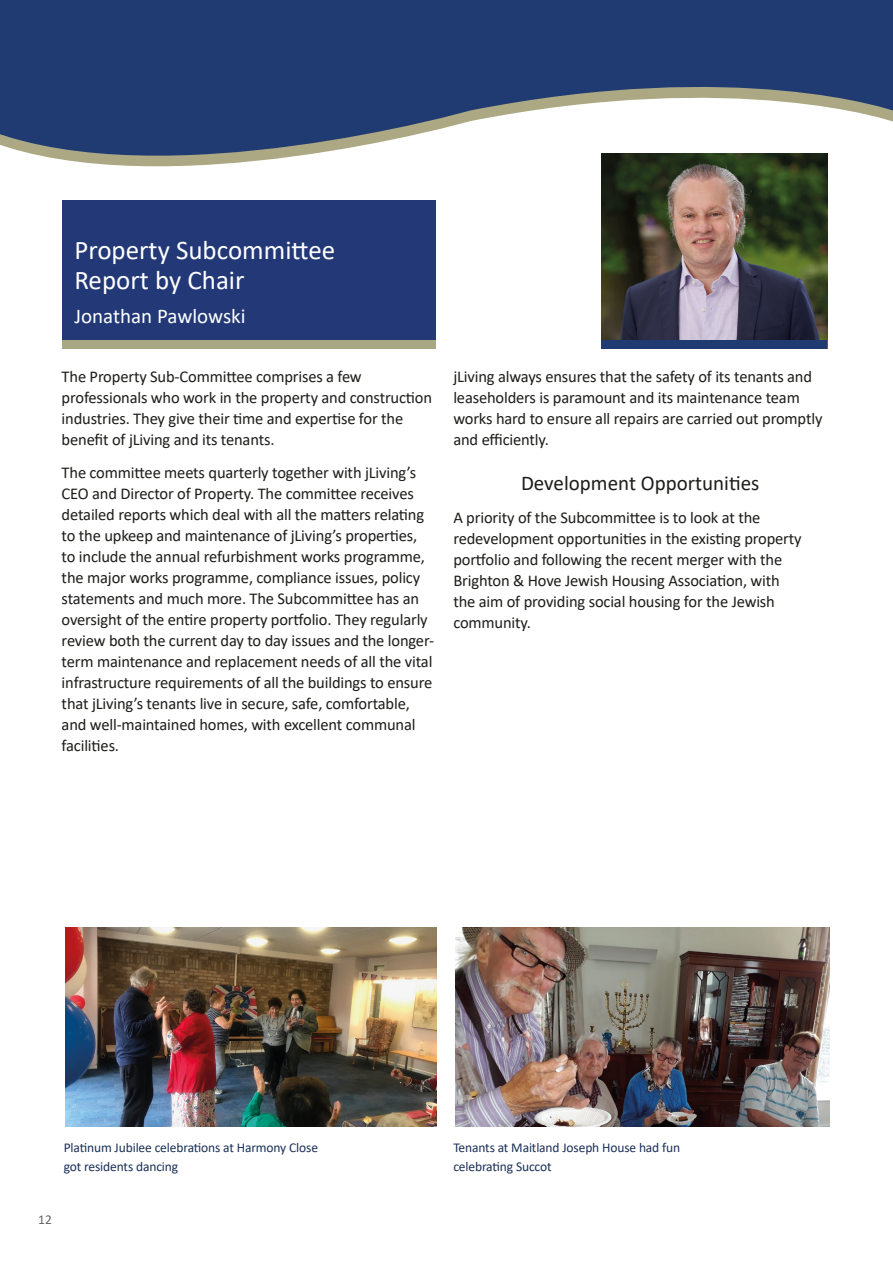
<style>
.page{position:relative;width:893px;height:1263px;background:#fff}
.page>*{position:absolute;margin:0;border:0;box-sizing:border-box;transform-origin:0 0}
.t1{font:27px/30px "Calibri";color:#fff}
.t2{font:21px "Calibri";color:#1d1d1b}
.t3{font:21px "Calibri";color:#fff}
.Body{font:16.5px/21px "Calibri";letter-spacing:-.01em;color:#1d1d1b}
.Body-2{font:13.5px/19.5px "Calibri";letter-spacing:-.01em;color:#1b3057}
.t4{font:13.5px "Calibri";color:#646463}
</style>
<div class="page">
<svg style="left:0;top:0;width:893px;height:198px;fill:#1f3b72"></svg>
<img style="left:602px;top:153px;width:225px;height:187px">
<div style="left:602px;top:340px;width:225px;height:9px;background:#1f3b72"></div>
<div style="left:62px;top:200px;width:373px;height:149px;background:#233977"></div>
<div style="left:62px;top:340px;width:373px;height:9px;background:#aaa784"></div>
<img style="left:65px;top:927px;width:371px;height:200px">
<img style="left:455px;top:927px;width:374px;height:200px">
<p class="t1" style="left:74px;top:234px;width:262px">Property Subcommittee<br>Report by Chair</p>
<p class="t3" style="left:74px;top:302px;width:173px">Jonathan Pawlowski</p>
<p class="Body" style="left:62px;top:366px;width:372px">The Property Sub-Committee comprises a few professionals who work in the property and construction industries. They give their time and expertise for the benefit of jLiving and its tenants.</p>
<p class="Body" style="left:62px;top:462px;width:374px">The committee meets quarterly together with jLiving’s CEO and Director of Property. The committee receives detailed reports which deal with all the matters relating to the upkeep and maintenance of jLiving’s properties, to include the annual refurbishment works programme, the major works programme, compliance issues, policy statements and much more. The Subcommittee has an oversight of the entire property portfolio. They regularly review both the current day to day issues and the longer&shy;term maintenance and replacement needs of all the vital infrastructure requirements of all the buildings to ensure that jLiving’s tenants live in secure, safe, comfortable, and well-maintained homes, with excellent communal facilities.</p>
<p class="Body" style="left:453px;top:366px;width:371px">jLiving always ensures that the safety of its tenants and leaseholders is paramount and its maintenance team works hard to ensure all repairs are carried out promptly and efficiently.</p>
<p class="t2" style="left:521px;top:468px;width:240px">Development Opportunities</p>
<p class="Body" style="left:453px;top:506px;width:350px">A priority of the Subcommittee is to look at the redevelopment opportunities in the existing property portfolio and following the recent merger with the Brighton &amp; Hove Jewish Housing Association, with the aim of providing social housing for the Jewish community.</p>
<p class="Body-2" style="left:64px;top:1137px;width:256px">Platinum Jubilee celebrations at Harmony Close got residents dancing</p>
<p class="Body-2" style="left:453px;top:1137px;width:228px">Tenants at Maitland Joseph House had fun celebrating Succot</p>
<p class="t4" style="left:38px;top:1210px;width:15px">12</p>
</div>
